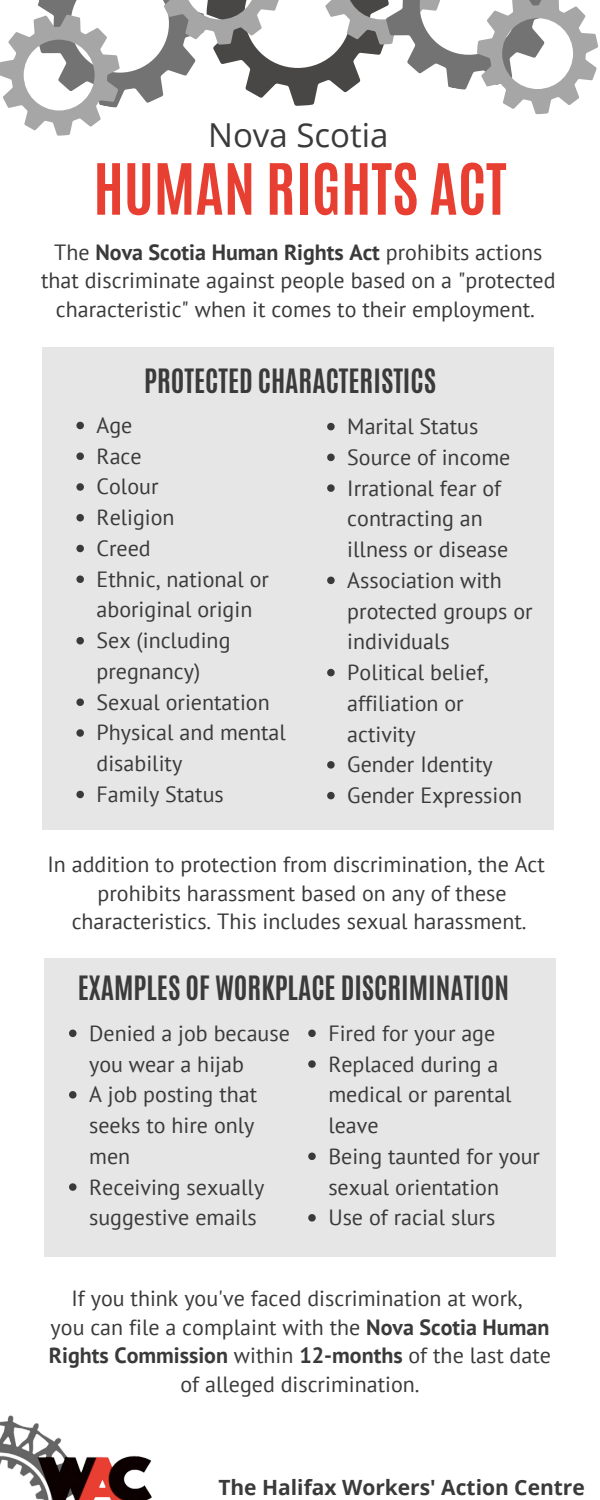
<style>
.page{position:relative;width:600px;height:1500px;background:#fff}
.page>*{position:absolute;margin:0;border:0;box-sizing:border-box;transform-origin:0 0}
.t1{font:700 60px "Antonio";color:#e83f33}
.t2{font:33px "Open Sans";color:#3b3a3a}
.t3{font:700 28px "Antonio";color:#3b3a3a}
.t4{font:22px/30.8px "PT Sans";color:#3b3a3a}
.t5{font:700 21px "Open Sans";color:#3b3a3a}
.s1{font-weight:700}
</style>
<div class="page">
<svg style="left:0;top:0;width:598px;height:136px"></svg>
<div style="left:43px;top:347px;width:511px;height:483px;background:#e6e6e6"></div>
<svg style="left:76px;top:422px;width:8px;height:7px"></svg>
<svg style="left:76px;top:452px;width:8px;height:8px"></svg>
<svg style="left:76px;top:483px;width:8px;height:8px"></svg>
<svg style="left:76px;top:514px;width:8px;height:7px"></svg>
<svg style="left:76px;top:545px;width:8px;height:7px"></svg>
<svg style="left:76px;top:575px;width:8px;height:8px"></svg>
<svg style="left:76px;top:637px;width:8px;height:7px"></svg>
<svg style="left:76px;top:698px;width:8px;height:8px"></svg>
<svg style="left:76px;top:729px;width:8px;height:8px"></svg>
<svg style="left:76px;top:791px;width:8px;height:7px"></svg>
<svg style="left:327px;top:423px;width:8px;height:7px"></svg>
<svg style="left:327px;top:454px;width:8px;height:7px"></svg>
<svg style="left:327px;top:484px;width:8px;height:8px"></svg>
<svg style="left:327px;top:577px;width:8px;height:7px"></svg>
<svg style="left:327px;top:669px;width:8px;height:7px"></svg>
<svg style="left:327px;top:761px;width:8px;height:8px"></svg>
<svg style="left:327px;top:792px;width:8px;height:7px"></svg>
<div style="left:44px;top:958px;width:512px;height:299px;background:#e6e6e6"></div>
<svg style="left:69px;top:1030px;width:8px;height:7px"></svg>
<svg style="left:69px;top:1091px;width:8px;height:8px"></svg>
<svg style="left:69px;top:1183px;width:8px;height:8px"></svg>
<svg style="left:308px;top:1030px;width:8px;height:7px"></svg>
<svg style="left:308px;top:1060px;width:8px;height:8px"></svg>
<svg style="left:308px;top:1153px;width:8px;height:7px"></svg>
<svg style="left:308px;top:1214px;width:8px;height:8px"></svg>
<img style="left:0;top:1415px;width:152px;height:85px">
<p class="t2" style="left:208px;top:112px;width:182px">Nova Scotia</p>
<p class="t1" style="left:93px;top:146px;width:415px">HUMAN RIGHTS ACT</p>
<p class="t4" style="left:41px;top:237px;width:516px;line-height:28.5px;text-align:center">The <span class="s1">Nova Scotia Human Rights Act</span> prohibits actions that discriminate against people based on a "protected characteristic" when it comes to their employment.</p>
<p class="t3" style="left:144px;top:361px;width:293px">PROTECTED CHARACTERISTICS</p>
<p class="t4" style="left:97px;top:409px;width:37px">Age</p>
<p class="t4" style="left:97px;top:440px;width:47px">Race</p>
<p class="t4" style="left:97px;top:471px;width:63px">Colour</p>
<p class="t4" style="left:97px;top:502px;width:80px">Religion</p>
<p class="t4" style="left:97px;top:532px;width:56px">Creed</p>
<p class="t4" style="left:97px;top:563px;width:174px">Ethnic, national or aboriginal origin</p>
<p class="t4" style="left:97px;top:625px;width:135px">Sex (including pregnancy)</p>
<p class="t4" style="left:97px;top:686px;width:175px">Sexual orientation</p>
<p class="t4" style="left:97px;top:717px;width:191px">Physical and mental disability</p>
<p class="t4" style="left:97px;top:778px;width:129px">Family Status</p>
<p class="t4" style="left:347px;top:411px;width:132px">Marital Status</p>
<p class="t4" style="left:347px;top:441px;width:165px">Source of income</p>
<p class="t4" style="left:347px;top:472px;width:162px">Irrational fear of contracting an illness or disease</p>
<p class="t4" style="left:347px;top:564px;width:187px">Association with protected groups or individuals</p>
<p class="t4" style="left:347px;top:657px;width:143px">Political belief, affiliation or activity</p>
<p class="t4" style="left:347px;top:749px;width:147px">Gender Identity</p>
<p class="t4" style="left:347px;top:780px;width:176px">Gender Expression</p>
<p class="t4" style="left:47px;top:850px;width:499px;line-height:28.5px;text-align:center">In addition to protection from discrimination, the Act prohibits harassment based on any of these characteristics. This includes sexual harassment.</p>
<p class="t3" style="left:78px;top:968px;width:433px">EXAMPLES OF WORKPLACE DISCRIMINATION</p>
<p class="t4" style="left:89px;top:1017px;width:202px">Denied a job because you wear a hijab</p>
<p class="t4" style="left:89px;top:1079px;width:170px">A job posting that seeks to hire only men</p>
<p class="t4" style="left:89px;top:1171px;width:177px">Receiving sexually suggestive emails</p>
<p class="t4" style="left:328px;top:1017px;width:168px">Fired for your age</p>
<p class="t4" style="left:328px;top:1048px;width:185px">Replaced during a medical or parental leave</p>
<p class="t4" style="left:328px;top:1140px;width:213px">Being taunted for your sexual orientation</p>
<p class="t4" style="left:328px;top:1202px;width:169px">Use of racial slurs</p>
<p class="t4" style="left:71px;top:1282px;width:453px">If you think you've faced discrimination at work,</p>
<p class="t4" style="left:49px;top:1312px;width:504px;line-height:28.5px;text-align:center">you can file a complaint with the <span class="s1">Nova Scotia Human<br>Rights Commission</span> within <span class="s1">12-months</span> of the last date of alleged discrimination.</p>
<p class="t5" style="left:218px;top:1473px;width:368px">The Halifax Workers' Action Centre</p>
</div>
